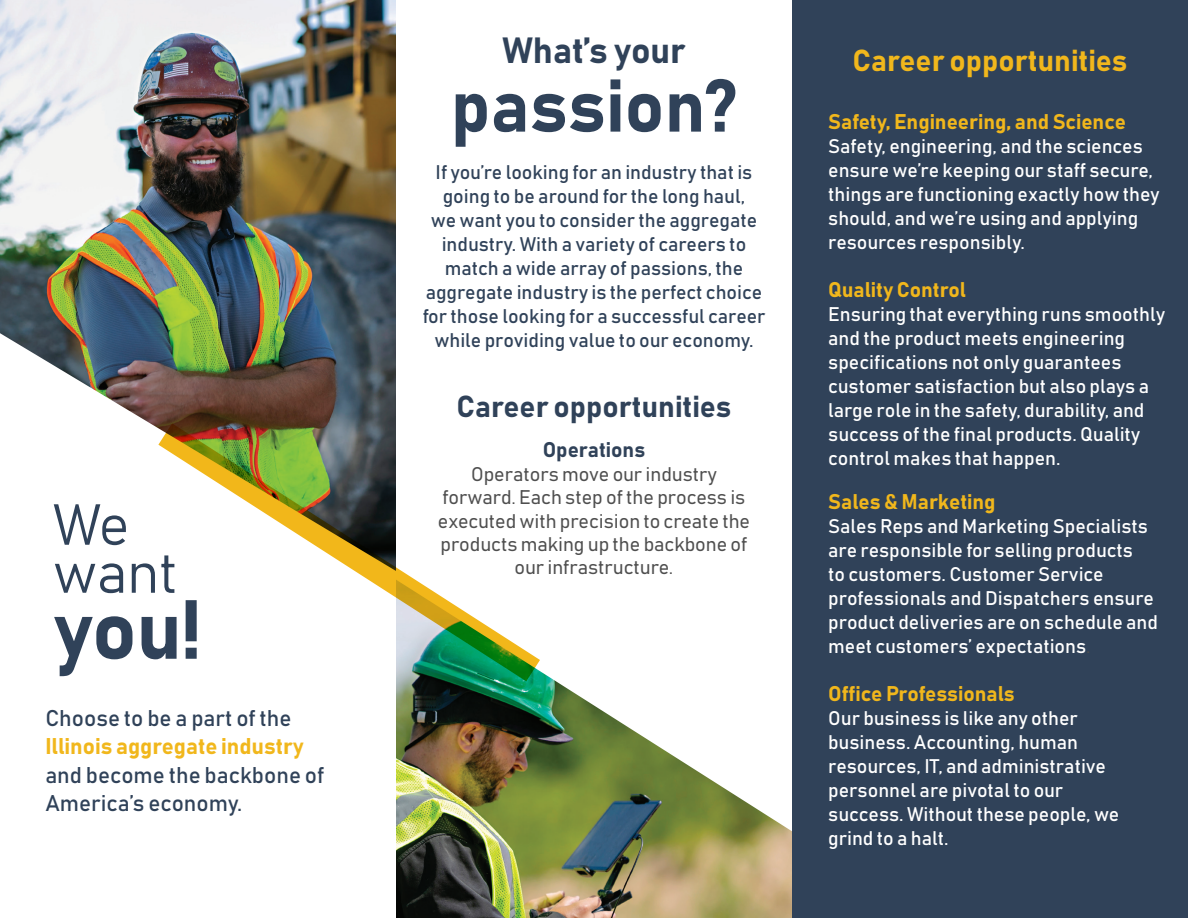
<style>
.page{position:relative;width:1188px;height:918px;background:#fff}
.page>*{position:absolute;margin:0;border:0;box-sizing:border-box;transform-origin:0 0}
.t1{font:82.5px "Bahnschrift";color:#304259}
.t2{font:73.5px "Bahnschrift";color:#304259}
.t3{font:57px/48px "Bahnschrift";color:#304259}
.t4{font:36px "Bahnschrift";color:#304259}
.t5{font:30px "Bahnschrift";color:#f1b71c}
.t6{font:30px "Bahnschrift";color:#304259}
.t7{font:22.5px/28.5px "Bahnschrift";color:#304259}
.t8{font:22.5px "Bahnschrift";color:#f1b71c}
.t9{font:21px "Bahnschrift";color:#f1b71c}
.t10{font:21px "Bahnschrift";color:#304259}
.t11{font:19.5px/24px "Bahnschrift";color:#fff}
.t12{font:19.5px/24px "Bahnschrift";color:#304259;text-align:center}
.t13{font:19.5px/23.4px "Bahnschrift";color:#4f4f4f;text-align:center}
.s1{color:#4f4f4f}
</style>
<div class="page">
<img style="left:396px;top:831px;width:396px;height:87px">
<img style="left:0;top:0;width:396px;height:333px">
<img style="left:0;top:333px;width:396px;height:95px">
<img style="left:396px;top:671px;width:396px;height:160px">
<svg style="left:158px;top:423px;width:382px;height:258px"></svg>
<div style="left:792px;top:0;width:396px;height:918px;background:#304259"></div>
<h3 class="t3" style="left:53px;top:500px;width:126px">We want</h3>
<h1 class="t1" style="left:53px;top:578px;width:149px">you!</h1>
<p class="t7" style="left:45px;top:703px;width:248px">Choose to be a part of the</p>
<p class="t8" style="left:45px;top:732px;width:260px">Illinois aggregate industry</p>
<p class="t7" style="left:45px;top:760px;width:280px">and become the backbone of<br>America’s economy.</p>
<h3 class="t4" style="left:502px;top:27px;width:185px">What’s your</h3>
<h2 class="t2" style="left:451px;top:59px;width:288px">passion?</h2>
<p class="t12" style="left:422px;top:159px;width:345px">If you’re looking for an industry that is going to be around for the long haul,<br>we want you to consider the aggregate industry. With a variety of careers to match a wide array of passions, the aggregate industry is the perfect choice for those looking for a successful career while providing value to our economy.</p>
<h3 class="t6" style="left:457px;top:387px;width:277px">Career opportunities</h3>
<p class="t10" style="left:543px;top:437px;width:104px">Operations</p>
<p class="t13" style="left:438px;top:462px;width:314px">Operators move our industry forward. Each step of the process is executed with precision to create the products making up the backbone of our infrastructure.</p>
<h3 class="t5" style="left:853px;top:42px;width:277px">Career opportunities</h3>
<p class="t9" style="left:828px;top:108px;width:299px">Safety, Engineering, and Science</p>
<p class="t11" style="left:828px;top:134px;width:333px">Safety, engineering, and the sciences ensure we’re keeping our staff secure, things are functioning exactly how they should, and we’re using and applying resources responsibly.</p>
<p class="t9" style="left:828px;top:277px;width:139px">Quality Control</p>
<p class="t11" style="left:828px;top:302px;width:339px">Ensuring that everything runs smoothly and the product meets engineering specifications not only guarantees customer satisfaction but also plays a large role in the safety, durability, and success of the final products. Quality control makes that happen.</p>
<p class="t9" style="left:828px;top:488px;width:169px">Sales &amp; Marketing</p>
<p class="t11" style="left:828px;top:514px;width:331px">Sales Reps and Marketing Specialists are responsible for selling products<br>to customers. Customer Service professionals and Dispatchers ensure product deliveries are on schedule and meet customers’ expectations<span class="s1">.</span></p>
<p class="t9" style="left:828px;top:680px;width:188px">Office Professionals</p>
<p class="t11" style="left:828px;top:706px;width:293px">Our business is like any other business. Accounting, human resources, IT, and administrative personnel are pivotal to our success. Without these people, we grind to a halt.</p>
</div>
